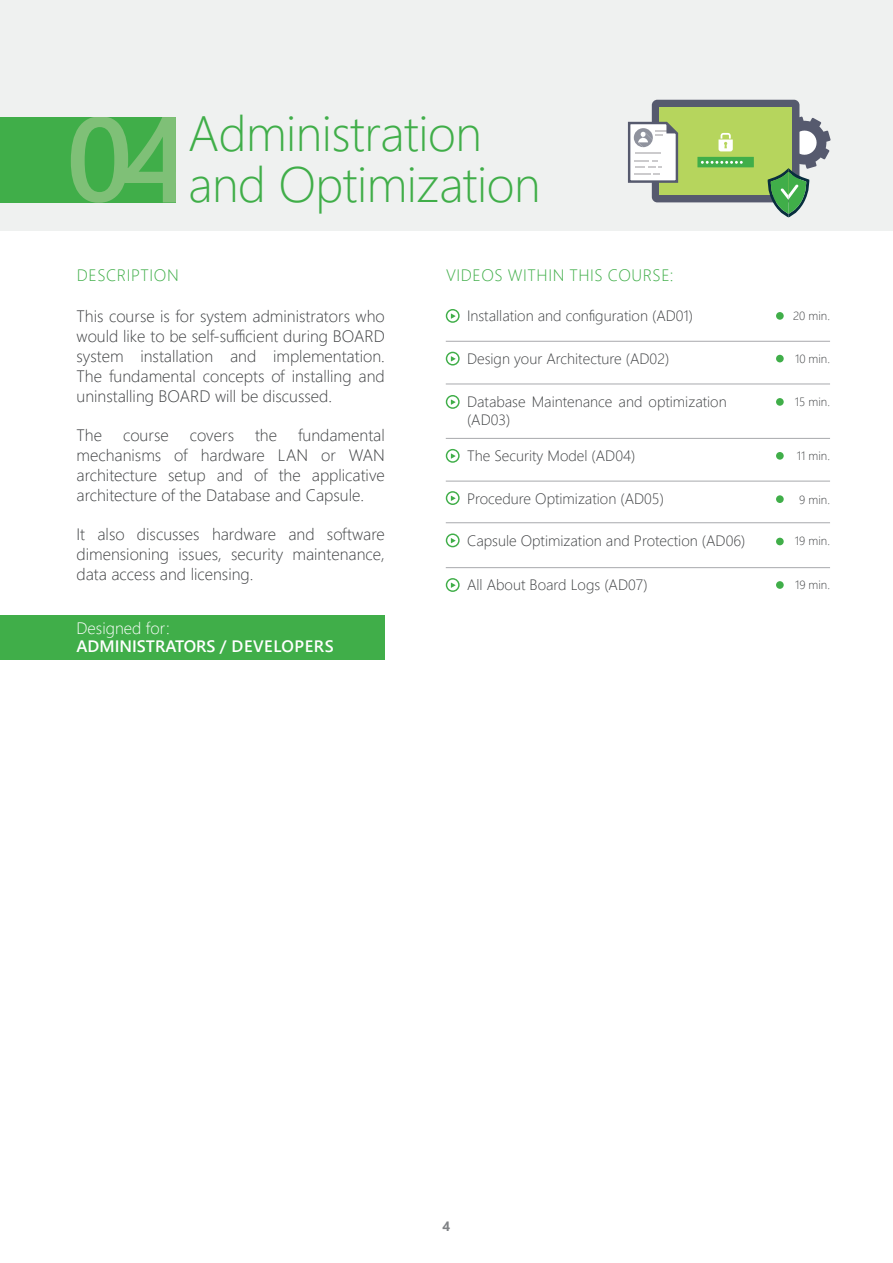
<style>
.page{position:relative;width:893px;height:1263px;background:#fff}
.page>*{position:absolute;margin:0;border:0;box-sizing:border-box;transform-origin:0 0}
.t1{font:300 49.5px/51px "Segoe UI";letter-spacing:-.01em;color:#40ae49}
.t2{font:300 16.5px/19.8px "Segoe UI";color:#3e4042;text-align:justify}
.t3{font:300 16.5px "Segoe UI";letter-spacing:.035em;color:#40ae49}
.t4{font:600 16.5px "Segoe UI";color:#fff}
.t5{font:300 16.5px "Segoe UI";color:#fff}
.t6{font:300 15px/18px "Segoe UI";color:#3e4042}
.t7{font:700 13.5px "Segoe UI";color:#808285}
.t8{font:300 12px "Segoe UI";color:#3e4042}
</style>
<div class="page">
<div style="left:0;top:0;width:893px;height:230px;background:#eff1f0"></div>
<div style="left:0;top:117px;width:176px;height:85px;background:#40ae49"></div>
<svg style="left:71px;top:117px;width:105px;height:85px"></svg>
<hr style="left:446px;top:341px;width:384px;height:1px;background:#a8a9ad">
<hr style="left:446px;top:438px;width:384px;height:1px;background:#a8a9ad">
<hr style="left:446px;top:481px;width:384px;height:1px;background:#a8a9ad">
<hr style="left:446px;top:522px;width:384px;height:1px;background:#a8a9ad">
<hr style="left:446px;top:384px;width:384px;height:1px;background:#a8a9ad">
<svg style="left:446px;top:309px;width:14px;height:14px"></svg>
<svg style="left:446px;top:352px;width:14px;height:13px"></svg>
<svg style="left:446px;top:395px;width:14px;height:14px"></svg>
<svg style="left:446px;top:449px;width:14px;height:14px"></svg>
<svg style="left:446px;top:491px;width:14px;height:14px"></svg>
<div style="left:776px;top:312px;width:8px;height:8px;background:#40ae49;border-radius:50%"></div>
<div style="left:776px;top:355px;width:8px;height:7px;background:#40ae49;border-radius:50%"></div>
<div style="left:776px;top:398px;width:8px;height:8px;background:#40ae49;border-radius:50%"></div>
<div style="left:776px;top:452px;width:8px;height:8px;background:#40ae49;border-radius:50%"></div>
<div style="left:776px;top:495px;width:8px;height:8px;background:#40ae49;border-radius:50%"></div>
<hr style="left:446px;top:567px;width:384px;height:1px;background:#a8a9ad">
<svg style="left:446px;top:578px;width:14px;height:14px"></svg>
<svg style="left:446px;top:533px;width:14px;height:14px"></svg>
<div style="left:776px;top:581px;width:8px;height:8px;background:#40ae49;border-radius:50%"></div>
<div style="left:776px;top:538px;width:8px;height:7px;background:#40ae49;border-radius:50%"></div>
<div style="left:652px;top:100px;width:147px;height:102px;background:#565a6e;border-radius:5px"></div>
<div style="left:659px;top:107px;width:133px;height:88px;background:#b6d55d"></div>
<svg style="left:718px;top:133px;width:15px;height:18px"></svg>
<div style="left:697px;top:157px;width:57px;height:10px;background:#40ae49"></div>
<svg style="left:701px;top:161px;width:42px;height:3px"></svg>
<svg style="left:767px;top:116px;width:64px;height:101px"></svg>
<svg style="left:627px;top:120px;width:52px;height:64px"></svg>
<div style="left:0;top:615px;width:385px;height:44px;background:#40ae49"></div>
<h1 class="t1" style="left:188px;top:104px;width:354px">Administration and Optimization</h1>
<p class="t3" style="left:77px;top:259px;width:103px">DESCRIPTION</p>
<p class="t3" style="left:446px;top:259px;width:229px">VIDEOS WITHIN THIS COURSE:</p>
<p class="t2" style="left:77px;top:305px;width:310px">This course is for system administrators who would like to be self-sufficient during BOARD system installation and implementation.<br>The fundamental concepts of installing and uninstalling BOARD will be discussed.</p>
<p class="t2" style="left:77px;top:424px;width:27px">The</p>
<p class="t2" style="left:123px;top:424px;width:47px">course</p>
<p class="t2" style="left:190px;top:424px;width:46px">covers</p>
<p class="t2" style="left:255px;top:424px;width:24px">the</p>
<p class="t2" style="left:77px;top:424px;width:310px;text-indent:221px">fundamental mechanisms of hardware LAN or WAN architecture setup and of the applicative architecture of the Database and Capsule.</p>
<p class="t2" style="left:77px;top:523px;width:310px">It also discusses hardware and software dimensioning issues, security maintenance, data access and licensing.</p>
<p class="t5" style="left:77px;top:613px;width:95px">Designed for:</p>
<p class="t4" style="left:77px;top:631px;width:259px">ADMINISTRATORS / DEVELOPERS</p>
<p class="t6" style="left:467px;top:306px;width:228px">Installation and configuration (AD01)</p>
<p class="t8" style="left:793px;top:304px;width:39px">20 min.</p>
<p class="t8" style="left:795px;top:347px;width:36px">10 min.</p>
<p class="t8" style="left:795px;top:391px;width:37px">15 min.</p>
<p class="t6" style="left:467px;top:348px;width:204px">Design your Architecture (AD02)</p>
<p class="t6" style="left:467px;top:392px;width:261px">Database Maintenance and optimization (AD03)</p>
<p class="t6" style="left:467px;top:445px;width:170px">The Security Model (AD04)</p>
<p class="t6" style="left:467px;top:488px;width:198px">Procedure Optimization (AD05)</p>
<p class="t8" style="left:797px;top:445px;width:35px">11 min.</p>
<p class="t8" style="left:799px;top:488px;width:32px">9 min.</p>
<p class="t6" style="left:467px;top:530px;width:280px">Capsule Optimization and Protection (AD06)</p>
<p class="t8" style="left:795px;top:529px;width:37px">19 min.</p>
<p class="t6" style="left:467px;top:575px;width:182px">All About Board Logs (AD07)</p>
<p class="t8" style="left:795px;top:574px;width:36px">19 min.</p>
<p class="t7" style="left:443px;top:1213px;width:9px">4</p>
</div>
